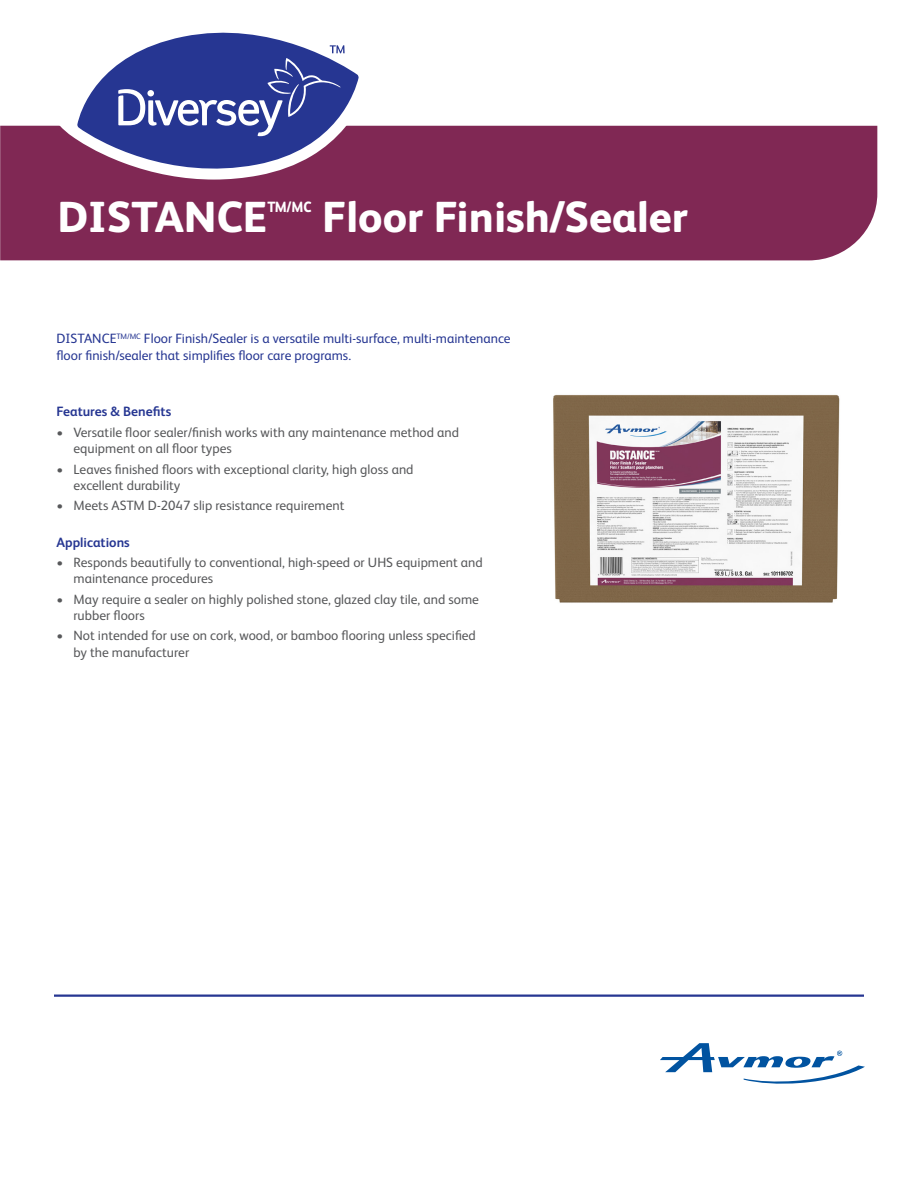
<style>
.page{position:relative;width:918px;height:1188px;background:#fff}
.page>*{position:absolute;margin:0;border:0;box-sizing:border-box;transform-origin:0 0}
.Fancy_Name_page_1{font:800 43.5px "FS Albert Pro";color:#fff}
.Fancy_Name_page_1-2{font:800 14.85px "FS Albert Pro";color:#fff;scale:.9 1}
.t1{font:13.5px/16.2px "FS Albert Pro";color:#57585a}
.Intro_sentence_page{font:13.5px/16.2px "FS Albert Pro";color:#263692}
.Section_headings{font:700 13.5px "FS Albert Pro";color:#263692}
</style>
<div class="page">
<img style="left:553px;top:394px;width:287px;height:209px">
<div style="left:0;top:126px;width:877px;height:134px;background:#802854"></div>
<svg style="left:57px;top:125px;width:317px;height:55px;background:#8a3961"></svg>
<svg style="left:77px;top:32px;width:282px;height:149px"></svg>
<svg style="left:118px;top:45px;width:227px;height:91px;background:#4b58a4"></svg>
<svg style="left:660px;top:1043px;width:205px;height:41px"></svg>
<hr style="left:54px;top:995px;width:810px;height:2px;background:#263692">
<p class="Fancy_Name_page_1" style="left:57px;top:183px;width:212px">DISTANCE</p>
<p class="Fancy_Name_page_1-2" style="left:267px;top:195px;width:51px">TM/MC</p>
<p class="Fancy_Name_page_1" style="left:322px;top:183px;width:367px">Floor Finish/Sealer</p>
<p class="Intro_sentence_page" style="left:57px;top:330px;width:456px">DISTANCE<sup>TM/MC</sup> Floor Finish/Sealer is a versatile multi-surface, multi-maintenance floor finish/sealer that simplifies floor care programs.</p>
<p class="Section_headings" style="left:57px;top:402px;width:116px">Features &amp; Benefits</p>
<p class="t1" style="left:74px;top:423px;width:387px;text-indent:-17px">• Versatile floor sealer/finish works with any maintenance method and equipment on all floor types</p>
<p class="t1" style="left:74px;top:460px;width:342px;text-indent:-17px">• Leaves finished floors with exceptional clarity, high gloss and excellent durability</p>
<p class="t1" style="left:57px;top:496px;width:290px">• Meets ASTM D-2047 slip resistance requirement</p>
<p class="Section_headings" style="left:57px;top:532px;width:75px">Applications</p>
<p class="t1" style="left:74px;top:553px;width:411px;text-indent:-17px">• Responds beautifully to conventional, high-speed or UHS equipment and maintenance procedures</p>
<p class="t1" style="left:74px;top:590px;width:407px;text-indent:-17px">• May require a sealer on highly polished stone, glazed clay tile, and some rubber floors</p>
<p class="t1" style="left:74px;top:627px;width:404px;text-indent:-17px">• Not intended for use on cork, wood, or bamboo flooring unless specified by the manufacturer</p>
</div>
